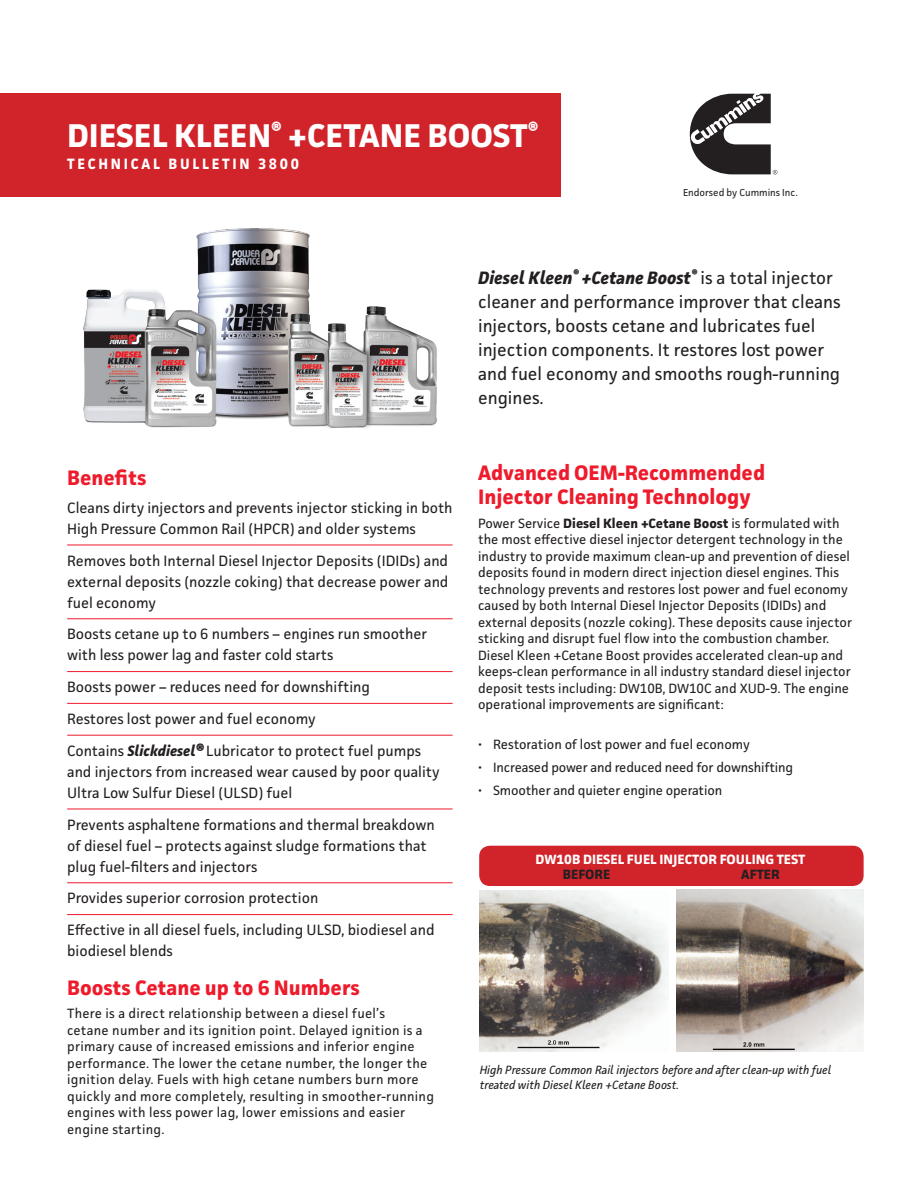
<style>
.page{position:relative;width:918px;height:1188px;background:#fff}
.page>*{position:absolute;margin:0;border:0;box-sizing:border-box;transform-origin:0 0}
.t1{font:700 33px "Facit";color:#fff}
.t2{font:700 21px/24px "Facit";color:#ee1b2c}
.t3{font:18px/24px "Facit";color:#231f20}
.t4{font:15px/21px "Facit";color:#231f20}
.t5{font:700 15px "Facit";letter-spacing:.19em;color:#fff;scale:.95 1}
.t6{font:13.5px/16.5px "Facit";color:#231f20}
.t7{font:13.5px/16.5px "Facit";letter-spacing:.02em;color:#231f20}
.t8{font:700 13.5px "Facit";color:#fff}
.t9{font:700 13.5px "Facit";color:#231f20}
.t10{font:italic 12px/15px "Facit";color:#231f20}
.t11{font:10.05px "Facit";color:#231f20}
.s1{font-weight:700;font-style:italic}
.s2{font-weight:700}
</style>
<div class="page">
<div style="left:0;top:93px;width:561px;height:104px;background:#d1232a"></div>
<img style="left:83px;top:228px;width:354px;height:200px">
<hr style="left:67px;top:545px;width:386px;height:1px;background:#ee1b2c">
<hr style="left:67px;top:618px;width:386px;height:1px;background:#ee1b2c">
<hr style="left:67px;top:671px;width:386px;height:1px;background:#ee1b2c">
<hr style="left:67px;top:703px;width:386px;height:1px;background:#ee1b2c">
<hr style="left:67px;top:735px;width:386px;height:1px;background:#ee1b2c">
<hr style="left:67px;top:809px;width:386px;height:1px;background:#ee1b2c">
<hr style="left:67px;top:882px;width:386px;height:1px;background:#ee1b2c">
<hr style="left:67px;top:914px;width:386px;height:1px;background:#ee1b2c">
<img style="left:677px;top:889px;width:187px;height:163px">
<img style="left:479px;top:891px;width:190px;height:161px">
<div style="left:479px;top:846px;width:385px;height:40px;background:#d1232a;border-radius:11px"></div>
<svg style="left:690px;top:94px;width:87px;height:81px"></svg>
<h1 class="t1" style="left:67px;top:115px;width:473px">DIESEL KLEEN<sup>®</sup> +CETANE BOOST<sup>®</sup></h1>
<p class="t5" style="left:67px;top:155px;width:246px">TECHNICAL BULLETIN 3800</p>
<p class="t11" style="left:683px;top:186px;width:116px">Endorsed by Cummins Inc.</p>
<h2 class="t2" style="left:67px;top:465px;width:81px">Benefits</h2>
<p class="t4" style="left:67px;top:497px;width:387px">Cleans dirty injectors and prevents injector sticking in both<br>High Pressure Common Rail (HPCR) and older systems</p>
<p class="t4" style="left:67px;top:550px;width:383px;text-align:justify">Removes both Internal Diesel Injector Deposits (IDIDs) and external deposits (nozzle coking) that decrease power and fuel economy</p>
<p class="t4" style="left:67px;top:623px;width:362px">Boosts cetane up to 6 numbers – engines run smoother with less power lag and faster cold starts</p>
<p class="t4" style="left:67px;top:671px;width:356px;line-height:31.8px">Boosts power – reduces need for downshifting<br>Restores lost power and fuel economy<br>Contains <span class="s1">Slickdiesel®</span> Lubricator to protect fuel pumps</p>
<p class="t4" style="left:67px;top:761px;width:374px">and injectors from increased wear caused by poor quality<br>Ultra Low Sulfur Diesel (ULSD) fuel</p>
<p class="t4" style="left:67px;top:814px;width:369px">Prevents asphaltene formations and thermal breakdown of diesel fuel – protects against sludge formations that plug fuel-filters and injectors</p>
<p class="t4" style="left:67px;top:882px;width:369px;line-height:31.8px">Provides superior corrosion protection<br>Effective in all diesel fuels, including ULSD, biodiesel and</p>
<p class="t4" style="left:67px;top:940px;width:107px">biodiesel blends</p>
<h2 class="t2" style="left:67px;top:975px;width:294px">Boosts Cetane up to 6 Numbers</h2>
<p class="t7" style="left:67px;top:1005px;width:368px">There is a direct relationship between a diesel fuel’s<br>cetane number and its ignition point. Delayed ignition is a primary cause of increased emissions and inferior engine performance. The lower the cetane number, the longer the ignition delay. Fuels with high cetane numbers burn more quickly and more completely, resulting in smoother-running engines with less power lag, lower emissions and easier engine starting.</p>
<p class="t3" style="left:478px;top:265px;width:364px"><span class="s1">Diesel Kleen</span><sup>®</sup> <span class="s1">+Cetane Boost</span><sup>®</sup> is a total injector cleaner and performance improver that cleans injectors, boosts cetane and lubricates fuel injection components. It restores lost power and fuel economy and smooths rough-running engines.</p>
<h2 class="t2" style="left:478px;top:461px;width:289px">Advanced OEM-Recommended<br>Injector Cleaning Technology</h2>
<p class="t6" style="left:478px;top:515px;width:376px">Power Service <span class="s2">Diesel Kleen +Cetane Boost</span> is formulated with the most effective diesel injector detergent technology in the industry to provide maximum clean-up and prevention of diesel deposits found in modern direct injection diesel engines. This technology prevents and restores lost power and fuel economy caused by both Internal Diesel Injector Deposits (IDIDs) and external deposits (nozzle coking). These deposits cause injector sticking and disrupt fuel flow into the combustion chamber.<br>Diesel Kleen +Cetane Boost provides accelerated clean-up and keeps-clean performance in all industry standard diesel injector deposit tests including: DW10B, DW10C and XUD-9. The engine operational improvements are significant:</p>
<p class="t6" style="left:478px;top:736px;width:273px">• Restoration of lost power and fuel economy</p>
<p class="t6" style="left:478px;top:759px;width:317px">• Increased power and reduced need for downshifting</p>
<p class="t6" style="left:478px;top:782px;width:246px">• Smoother and quieter engine operation</p>
<p class="t8" style="left:536px;top:850px;width:271px">DW10B DIESEL FUEL INJECTOR FOULING TEST</p>
<p class="t9" style="left:563px;top:865px;width:49px">BEFORE</p>
<p class="t9" style="left:741px;top:865px;width:40px">AFTER</p>
<p class="t10" style="left:480px;top:1062px;width:353px">High Pressure Common Rail injectors before and after clean-up with fuel treated with Diesel Kleen +Cetane Boost.</p>
</div>
